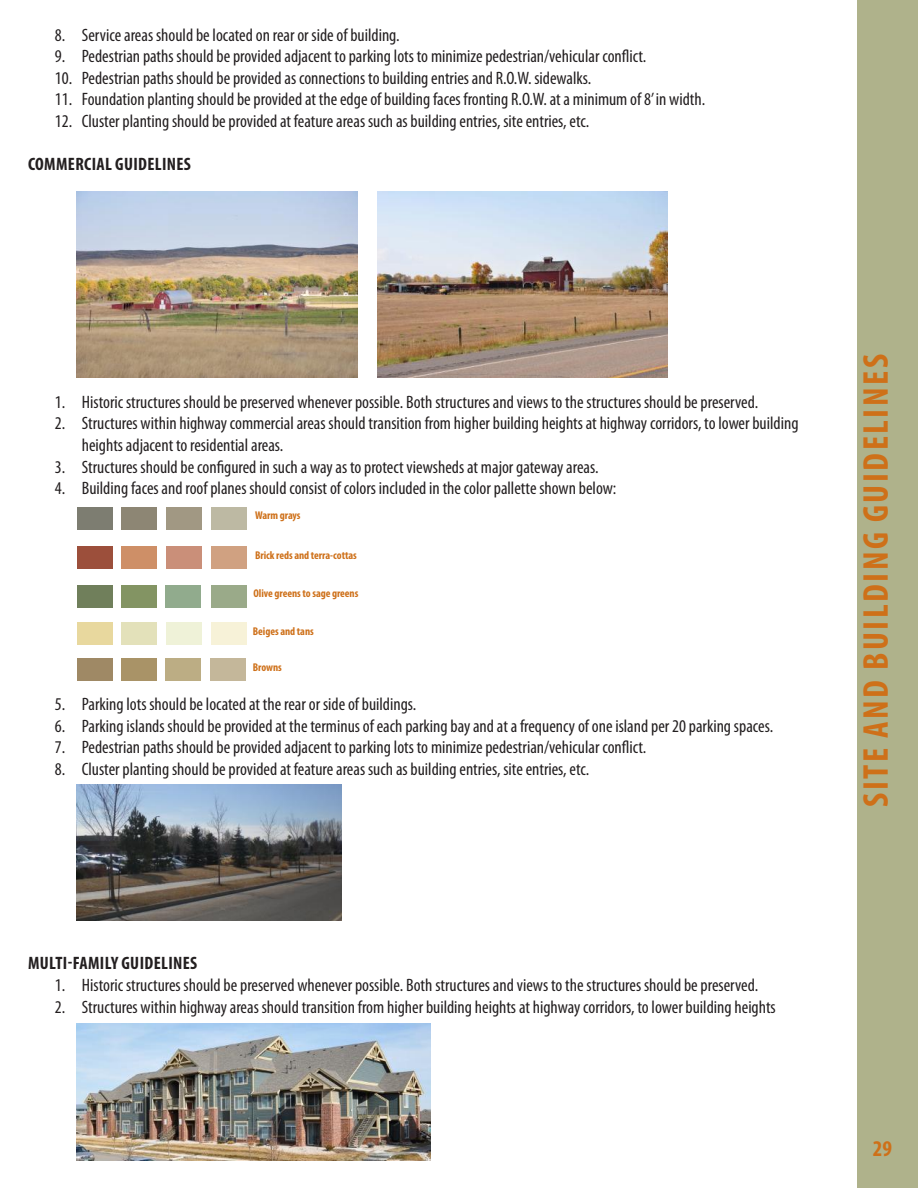
<style>
.page{position:relative;width:918px;height:1188px;background:#fff}
.page>*{position:absolute;margin:0;border:0;box-sizing:border-box;transform-origin:0 0}
.t1{font:700 condensed 36px "Myriad Pro";letter-spacing:.07em;color:#ce7019}
.t2{font:700 condensed 22.5px "Myriad Pro";color:#ce7019}
.t3{font:condensed 18px/21.6px "Myriad Pro";color:#231f20}
.t4{font:700 condensed 18px "Myriad Pro";letter-spacing:.02em;color:#231f20}
.t5{font:700 condensed 11.25px "Myriad Pro";letter-spacing:-.005em;color:#ce7019}
</style>
<div class="page">
<div style="left:858px;top:0;width:60px;height:1188px;background:#afb28b"></div>
<div style="left:77px;top:507px;width:36px;height:22px;background:#7d7d71"></div>
<div style="left:121px;top:507px;width:36px;height:22px;background:#8d8674"></div>
<div style="left:166px;top:507px;width:36px;height:22px;background:#a19883"></div>
<div style="left:211px;top:507px;width:36px;height:22px;background:#bdb9a3"></div>
<div style="left:77px;top:546px;width:36px;height:22px;background:#9c4f3b"></div>
<div style="left:121px;top:546px;width:36px;height:22px;background:#ce8f67"></div>
<div style="left:166px;top:546px;width:36px;height:22px;background:#ca8f79"></div>
<div style="left:211px;top:546px;width:35px;height:22px;background:#d0a181"></div>
<div style="left:211px;top:585px;width:35px;height:23px;background:#9aaa89"></div>
<div style="left:165px;top:585px;width:36px;height:23px;background:#91ab8d"></div>
<div style="left:121px;top:585px;width:36px;height:23px;background:#839463"></div>
<div style="left:77px;top:585px;width:36px;height:23px;background:#707f5b"></div>
<div style="left:211px;top:622px;width:35px;height:23px;background:#f7f2d8"></div>
<div style="left:166px;top:622px;width:36px;height:23px;background:#eff2d8"></div>
<div style="left:121px;top:622px;width:36px;height:23px;background:#e3e1ba"></div>
<div style="left:77px;top:622px;width:36px;height:23px;background:#e8d89e"></div>
<div style="left:77px;top:659px;width:36px;height:22px;background:#9f8965"></div>
<div style="left:121px;top:659px;width:36px;height:22px;background:#a99367"></div>
<div style="left:165px;top:659px;width:36px;height:22px;background:#bcad84"></div>
<div style="left:210px;top:659px;width:36px;height:22px;background:#c4b79a"></div>
<img style="left:77px;top:785px;width:265px;height:136px">
<img style="left:77px;top:1024px;width:354px;height:137px">
<img style="left:77px;top:191px;width:281px;height:187px">
<img style="left:378px;top:191px;width:289px;height:187px">
<p class="t3" style="left:55px;top:24px;width:346px">8. Service areas should be located on rear or side of building.</p>
<p class="t3" style="left:55px;top:45px;width:593px">9. Pedestrian paths should be provided adjacent to parking lots to minimize pedestrian/vehicular conflict.</p>
<p class="t3" style="left:55px;top:67px;width:538px">10. Pedestrian paths should be provided as connections to building entries and R.O.W. sidewalks.</p>
<p class="t3" style="left:55px;top:88px;width:652px">11. Foundation planting should be provided at the edge of building faces fronting R.O.W. at a minimum of 8’ in width.</p>
<p class="t3" style="left:55px;top:110px;width:536px">12. Cluster planting should be provided at feature areas such as building entries, site entries, etc.</p>
<p class="t4" style="left:28px;top:153px;width:165px">COMMERCIAL GUIDELINES</p>
<p class="t3" style="left:55px;top:391px;width:705px">1. Historic structures should be preserved whenever possible. Both structures and views to the structures should be preserved.</p>
<p class="t3" style="left:82px;top:412px;width:718px;text-indent:-27px">2. Structures within highway commercial areas should transition from higher building heights at highway corridors, to lower building heights adjacent to residential areas.</p>
<p class="t3" style="left:55px;top:456px;width:545px">3. Structures should be configured in such a way as to protect viewsheds at major gateway areas.</p>
<p class="t3" style="left:55px;top:477px;width:563px">4. Building faces and roof planes should consist of colors included in the color pallette shown below:</p>
<p class="t5" style="left:255px;top:508px;width:47px">Warm grays</p>
<p class="t5" style="left:255px;top:548px;width:103px">Brick reds and terra-cottas</p>
<p class="t5" style="left:254px;top:586px;width:106px">Olive greens to sage greens</p>
<p class="t5" style="left:253px;top:624px;width:62px">Beiges and tans</p>
<p class="t5" style="left:253px;top:660px;width:30px">Browns</p>
<p class="t3" style="left:55px;top:693px;width:363px">5. Parking lots should be located at the rear or side of buildings.</p>
<p class="t3" style="left:55px;top:715px;width:720px">6. Parking islands should be provided at the terminus of each parking bay and at a frequency of one island per 20 parking spaces.</p>
<p class="t3" style="left:55px;top:736px;width:593px">7. Pedestrian paths should be provided adjacent to parking lots to minimize pedestrian/vehicular conflict.</p>
<p class="t3" style="left:55px;top:758px;width:536px">8. Cluster planting should be provided at feature areas such as building entries, site entries, etc.</p>
<p class="t4" style="left:28px;top:952px;width:171px">MULTI-FAMILY GUIDELINES</p>
<p class="t3" style="left:55px;top:974px;width:705px">1. Historic structures should be preserved whenever possible. Both structures and views to the structures should be preserved.</p>
<p class="t3" style="left:55px;top:996px;width:722px">2. Structures within highway areas should transition from higher building heights at highway corridors, to lower building heights</p>
<h1 class="t1" style="left:853px;top:807px;width:454px;rotate:-90deg">SITE AND BUILDING GUIDELINES</h1>
<p class="t2" style="left:873px;top:1135px;width:21px">29</p>
</div>
